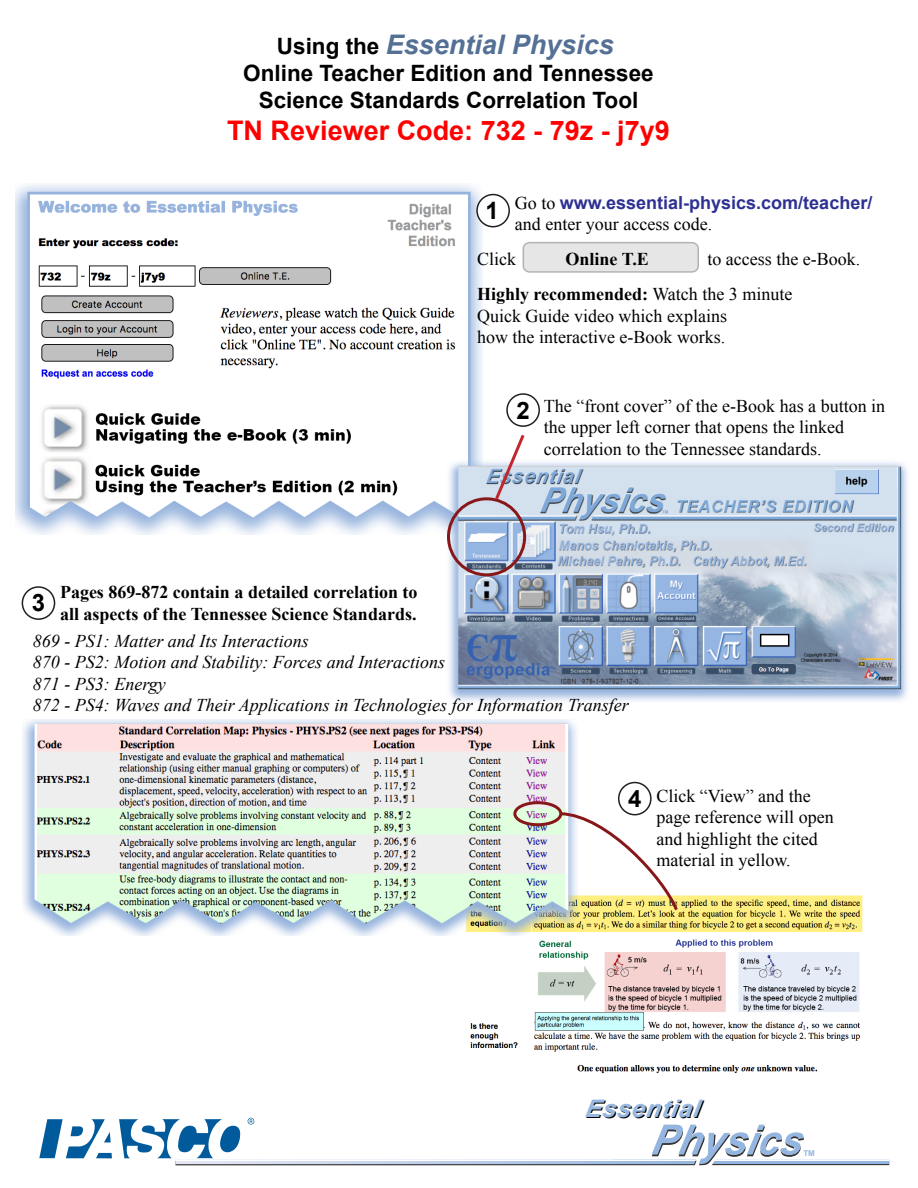
<style>
.page{position:relative;width:918px;height:1188px;background:#fff}
.page>*{position:absolute;margin:0;border:0;box-sizing:border-box;transform-origin:0 0}
.t1{font:700 27px "Arial";color:#f00}
.t2{font:italic 700 27px "Arial";color:#547094}
.t3{font:italic 700 24.15px "Arial";color:#000100}
.t4{font:700 24px "Arial";color:#000}
.t5{font:700 22.5px/27px "Arial";color:#000;text-align:center}
.t6{font:18px/21.6px "Times New Roman";color:#000}
.t7{font:italic 18px/21.6px "Times New Roman";color:#000}
.t8{font:700 18px/21.6px "Times New Roman";color:#000}
.t9{font:700 18px "Arial";color:#2e3192}
.t10{font:700 7.95px "Arial";color:#94b5df}
.s1{font-style:normal;font-size:22.5px;color:#000}
.s2{font-family:"Times New Roman";font-weight:400;color:#000}
.s3{font-weight:700}
</style>
<div class="page">
<img style="left:470px;top:895px;width:393px;height:179px">
<img style="left:22px;top:719px;width:557px;height:216px">
<img style="left:16px;top:184px;width:467px;height:351px">
<img style="left:447px;top:460px;width:461px;height:241px">
<div style="left:523px;top:243px;width:175px;height:29px;background:#e6e6e6;border-radius:6px"></div>
<div style="left:523px;top:242px;width:176px;height:31px;border:2px solid #b3b3b3;border-radius:6px"></div>
<div style="left:477px;top:195px;width:32px;height:32px;background:#fff;border-radius:50%"></div>
<div style="left:476px;top:194px;width:34px;height:33px;border:2px solid #231f20;border-radius:50%"></div>
<div style="left:506px;top:393px;width:34px;height:34px;border:2px solid #231f20;border-radius:50%"></div>
<div style="left:22px;top:586px;width:33px;height:34px;border:2px solid #231f20;border-radius:50%"></div>
<div style="left:618px;top:782px;width:34px;height:33px;border:2px solid #231f20;border-radius:50%"></div>
<div style="left:447px;top:497px;width:79px;height:79px;border:3px solid #871719;border-radius:50%"></div>
<div style="left:513px;top:801px;width:49px;height:25px;border:3px solid #871719;border-radius:50%"></div>
<svg style="left:558px;top:811px;width:122px;height:103px"></svg>
<svg style="left:493px;top:434px;width:34px;height:69px"></svg>
<svg style="left:39px;top:1119px;width:73px;height:39px"></svg>
<svg style="left:119px;top:1118px;width:770px;height:47px"></svg>
<h1 class="t2" style="left:277px;top:27px;width:338px"><span class="s1">Using the</span> Essential Physics</h1>
<p class="t5" style="left:243px;top:60px;width:412px">Online Teacher Edition and Tennessee<br>Science Standards Correlation Tool</p>
<h1 class="t1" style="left:227px;top:113px;width:444px">TN Reviewer Code: 732 - 79z - j7y9</h1>
<h3 class="t4" style="left:486px;top:195px;width:15px">1</h3>
<p class="t9" style="left:515px;top:190px;width:359px"><span class="s2">Go to</span> www.essential-physics.com/teacher/</p>
<p class="t6" style="left:515px;top:213px;width:199px">and enter your access code.</p>
<p class="t6" style="left:477px;top:241px;width:385px;line-height:35.4px;text-indent:230px">to access the e-Book.<br><span class="s3">Highly recommended:</span> Watch the 3 minute</p>
<p class="t6" style="left:477px;top:304px;width:251px">Quick Guide video which explains how the interactive e-Book works.</p>
<p class="t6" style="left:477px;top:248px;width:41px">Click</p>
<p class="t8" style="left:566px;top:247px;width:85px">Online T.E</p>
<h3 class="t4" style="left:516px;top:395px;width:15px">2</h3>
<p class="t6" style="left:544px;top:395px;width:343px">The “front cover” of the e-Book has a button in the upper left corner that opens the linked correlation to the Tennessee standards.</p>
<p class="t8" style="left:60px;top:581px;width:359px">Pages 869-872 contain a detailed correlation to all aspects of the Tennessee Science Standards.</p>
<p class="t7" style="left:33px;top:629px;width:597px">869 - PS1: Matter and Its Interactions<br>870 - PS2: Motion and Stability: Forces and Interactions<br>871 - PS3: Energy<br>872 - PS4: Waves and Their Applications in Technologies for Information Transfer</p>
<h3 class="t4" style="left:32px;top:587px;width:15px">3</h3>
<h3 class="t4" style="left:628px;top:783px;width:15px">4</h3>
<p class="t6" style="left:656px;top:784px;width:179px">Click “View” and the page reference will open and highlight the cited material in yellow.</p>
<h2 class="t3" style="left:586px;top:1094px;width:116px">Essential</h2>
<p class="t10" style="left:803px;top:1148px;width:13px">TM</p>
</div>
